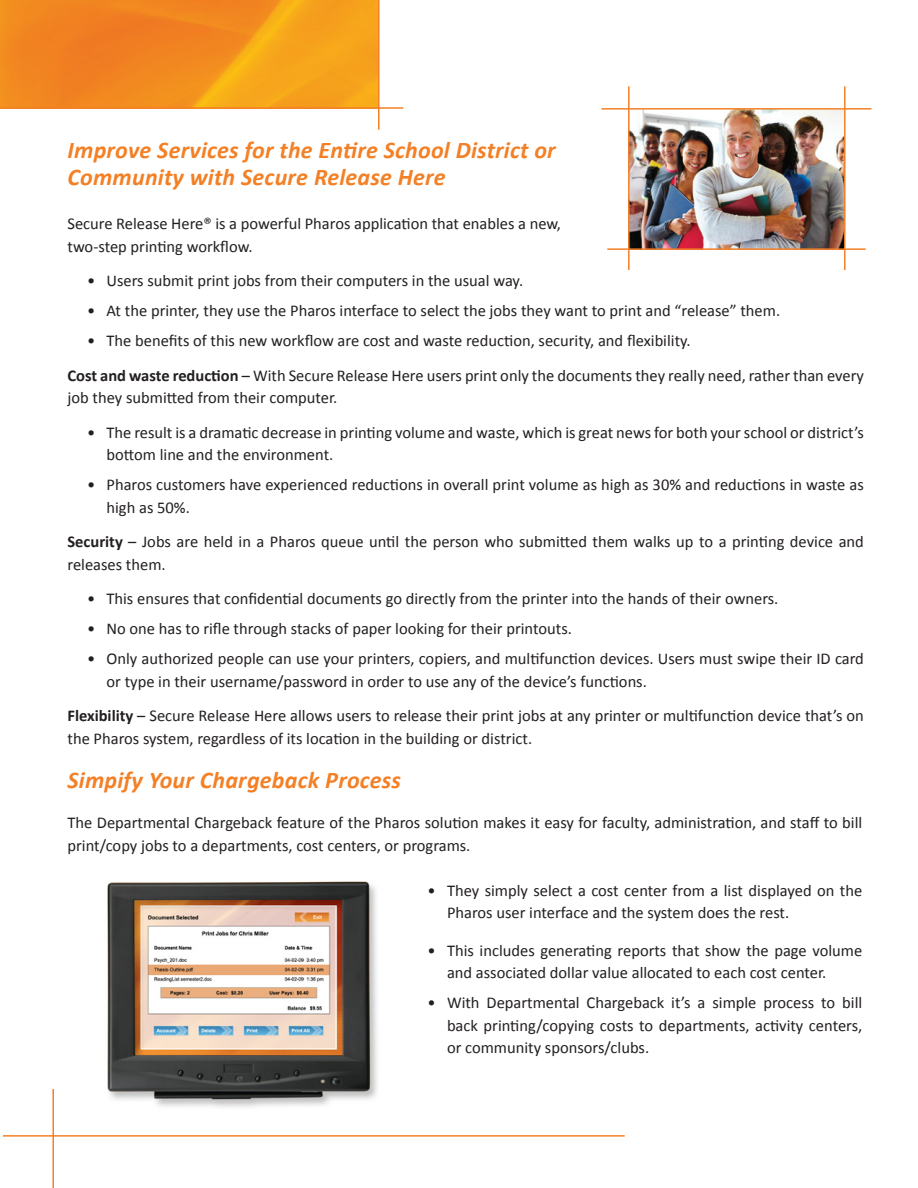
<style>
.page{position:relative;width:918px;height:1188px;background:#fff}
.page>*{position:absolute;margin:0;border:0;box-sizing:border-box;transform-origin:0 0}
.sub-heading-orange-b{font:italic 700 24px/27px "Calibri";letter-spacing:.01em;color:#f48026}
.body_text_-_tabs{font:16.5px/22.5px "Calibri";color:#231f20}
.body_text{font:16.5px/22.5px "Calibri";color:#231f20}
.s1{font-weight:700}
</style>
<div class="page">
<img style="left:0;top:0;width:378px;height:107px">
<hr style="left:0;top:107px;width:403px;height:2px;background:#f48026">
<hr style="left:378px;top:0;width:2px;height:130px;background:#f48026">
<hr style="left:3px;top:1135px;width:622px;height:2px;background:#f48026">
<hr style="left:52px;top:1089px;width:2px;height:99px;background:#f48026">
<img style="left:107px;top:881px;width:270px;height:226px">
<img style="left:630px;top:110px;width:214px;height:138px">
<hr style="left:844px;top:86px;width:2px;height:184px;background:#f48026">
<hr style="left:628px;top:86px;width:2px;height:184px;background:#f48026">
<hr style="left:607px;top:248px;width:259px;height:2px;background:#f48026">
<hr style="left:602px;top:108px;width:270px;height:2px;background:#f48026">
<p class="sub-heading-orange-b" style="left:68px;top:136px;width:490px">Improve Services for the Entire School District or<br>Community with Secure Release Here</p>
<p class="body_text" style="left:68px;top:212px;width:495px">Secure Release Here® is a powerful Pharos application that enables a new, two-step printing workflow.</p>
<p class="body_text_-_tabs" style="left:87px;top:269px;width:438px">• Users submit print jobs from their computers in the usual way.</p>
<p class="body_text_-_tabs" style="left:87px;top:299px;width:695px">• At the printer, they use the Pharos interface to select the jobs they want to print and “release” them.</p>
<p class="body_text_-_tabs" style="left:87px;top:329px;width:605px">• The benefits of this new workflow are cost and waste reduction, security, and flexibility.</p>
<p class="body_text" style="left:68px;top:363px;width:798px"><span class="s1">Cost and waste reduction</span> – With Secure Release Here users print only the documents they really need, rather than every job they submitted from their computer.</p>
<p class="body_text_-_tabs" style="left:106px;top:420px;width:759px;text-indent:-19px">• The result is a dramatic decrease in printing volume and waste, which is great news for both your school or district’s bottom line and the environment.</p>
<p class="body_text_-_tabs" style="left:106px;top:473px;width:759px;text-indent:-19px">• Pharos customers have experienced reductions in overall print volume as high as 30% and reductions in waste as high as 50%.</p>
<p class="body_text" style="left:68px;top:530px;width:798px"><span class="s1">Security</span> – Jobs are held in a Pharos queue until the person who submitted them walks up to a printing device and releases them.</p>
<p class="body_text_-_tabs" style="left:87px;top:587px;width:693px">• This ensures that confidential documents go directly from the printer into the hands of their owners.</p>
<p class="body_text_-_tabs" style="left:87px;top:617px;width:487px">• No one has to rifle through stacks of paper looking for their printouts.</p>
<p class="body_text_-_tabs" style="left:106px;top:647px;width:759px;text-indent:-19px">• Only authorized people can use your printers, copiers, and multifunction devices. Users must swipe their ID card or type in their username/password in order to use any of the device’s functions.</p>
<p class="body_text" style="left:68px;top:704px;width:798px"><span class="s1">Flexibility</span> – Secure Release Here allows users to release their print jobs at any printer or multifunction device that’s on the Pharos system, regardless of its location in the building or district.</p>
<p class="sub-heading-orange-b" style="left:68px;top:765px;width:335px">Simpify Your Chargeback Process</p>
<p class="body_text" style="left:68px;top:811px;width:796px">The Departmental Chargeback feature of the Pharos solution makes it easy for faculty, administration, and staff to bill print/copy jobs to a departments, cost centers, or programs.</p>
<p class="body_text_-_tabs" style="left:447px;top:878px;width:417px;text-indent:-19px">• They simply select a cost center from a list displayed on the<br>Pharos user interface and the system does the rest.</p>
<p class="body_text_-_tabs" style="left:447px;top:938px;width:417px;text-indent:-19px">• This includes generating reports that show the page volume and associated dollar value allocated to each cost center.</p>
<p class="body_text_-_tabs" style="left:447px;top:991px;width:417px;text-align:justify;text-indent:-19px">• With Departmental Chargeback it’s a simple process to bill back printing/copying costs to departments, activity centers, or community sponsors/clubs.</p>
</div>
